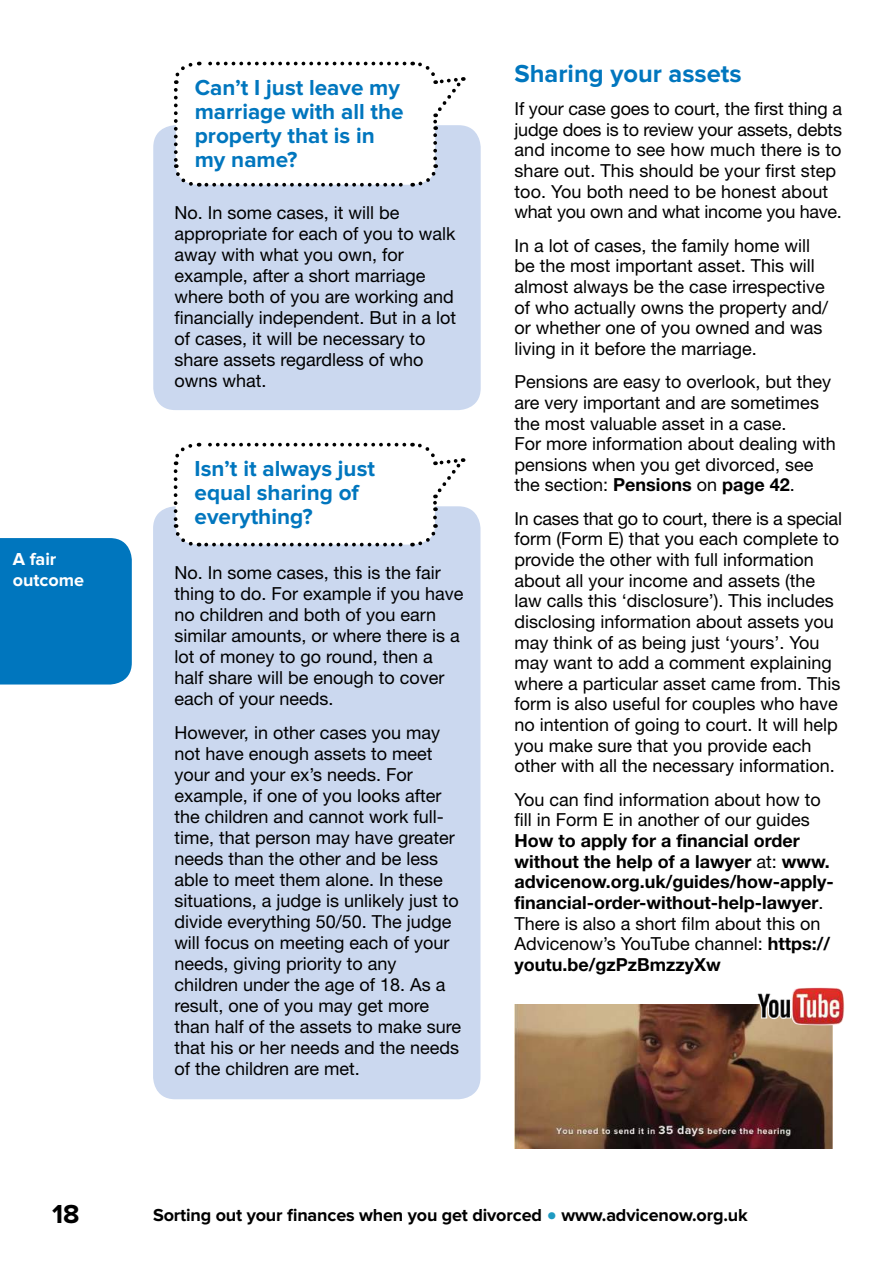
<style>
.page{position:relative;width:893px;height:1263px;background:#fff}
.page>*{position:absolute;margin:0;border:0;box-sizing:border-box;transform-origin:0 0}
.t1{font:700 27px "Proxima Nova";color:#000}
.t2{font:700 25.5px "Proxima Nova";color:#0076be}
.t3{font:700 22.5px/24px "Proxima Nova";color:#0076be}
.t4{font:18px/21px "Helvetica Neue";color:#000}
.t5{font:700 18px/20.7px "Helvetica Neue";color:#000}
.t6{font:700 18px "Proxima Nova";letter-spacing:-.01em;color:#000}
.t7{font:700 18px/21px "Proxima Nova";color:#fff}
.s1{font-weight:700}
.s2{font-weight:400}
.s3{font-size:30px;color:#1e9ac1}
</style>
<div class="page">
<div style="left:0;top:538px;width:132px;height:146px;background:#0076be"></div>
<div style="left:153px;top:506px;width:327px;height:593px;background:#cbd8ef;border-radius:22px"></div>
<div style="left:153px;top:125px;width:328px;height:285px;background:#cbd8ef;border-radius:22px"></div>
<svg style="left:172px;top:442px;width:294px;height:105px"></svg>
<svg style="left:172px;top:61px;width:294px;height:126px"></svg>
<img style="left:514px;top:1004px;width:319px;height:144px">
<img style="left:757px;top:987px;width:87px;height:38px">
<p class="t7" style="left:13px;top:549px;width:73px">A fair outcome</p>
<p class="t3" style="left:195px;top:76px;width:210px">Can’t I just leave my marriage with all the property that is in my name?</p>
<p class="t4" style="left:175px;top:201px;width:283px">No. In some cases, it will be appropriate for each of you to walk away with what you own, for example, after a short marriage where both of you are working and financially independent. But in a lot of cases, it will be necessary to share assets regardless of who owns what.</p>
<p class="t3" style="left:195px;top:457px;width:182px">Isn’t it always just equal sharing of everything?</p>
<p class="t4" style="left:174px;top:561px;width:291px">No. In some cases, this is the fair thing to do. For example if you have no children and both of you earn similar amounts, or where there is a lot of money to go round, then a half share will be enough to cover each of your needs.</p>
<p class="t4" style="left:174px;top:722px;width:288px">However, in other cases you may not have enough assets to meet your and your ex’s needs. For example, if one of you looks after the children and cannot work full&shy;time, that person may have greater needs than the other and be less able to meet them alone. In these situations, a judge is unlikely just to divide everything 50/50. The judge will focus on meeting each of your needs, giving priority to any children under the age of 18. As a result, one of you may get more than half of the assets to make sure that his or her needs and the needs of the children are met.</p>
<h2 class="t2" style="left:514px;top:62px;width:229px">Sharing your assets</h2>
<p class="t4" style="left:514px;top:98px;width:329px">If your case goes to court, the first thing a judge does is to review your assets, debts and income to see how much there is to share out. This should be your first step too. You both need to be honest about what you own and what income you have.</p>
<p class="t4" style="left:514px;top:235px;width:315px">In a lot of cases, the family home will be the most important asset. This will almost always be the case irrespective of who actually owns the property and/ or whether one of you owned and was living in it before the marriage.</p>
<p class="t4" style="left:514px;top:371px;width:323px">Pensions are easy to overlook, but they are very important and are sometimes the most valuable asset in a case.<br>For more information about dealing with pensions when you get divorced, see the section: <span class="s1">Pensions</span> on <span class="s1">page 42</span>.</p>
<p class="t4" style="left:514px;top:508px;width:329px">In cases that go to court, there is a special form (Form E) that you each complete to provide the other with full information about all your income and assets (the law calls this ‘disclosure’). This includes disclosing information about assets you may think of as being just ‘yours’. You may want to add a comment explaining where a particular asset came from. This form is also useful for couples who have no intention of going to court. It will help you make sure that you provide each other with all the necessary information.</p>
<p class="t4" style="left:514px;top:789px;width:308px">You can find information about how to fill in Form E in another of our guides</p>
<p class="t5" style="left:514px;top:830px;width:321px">How to apply for a financial order without the help of a lawyer <span class="s2">at:</span> www. advicenow.org.uk/guides/how-apply&shy;financial-order-without-help-lawyer<span class="s2">.<br>There is also a short film about this on Advicenow’s YouTube channel:</span> https:// youtu.be/gzPzBmzzyXw</p>
<h1 class="t1" style="left:52px;top:1202px;width:29px">18</h1>
<p class="t6" style="left:153px;top:1206px;width:596px">Sorting out your finances when you get divorced <span class="s3">•</span> www.advicenow.org.uk</p>
</div>
